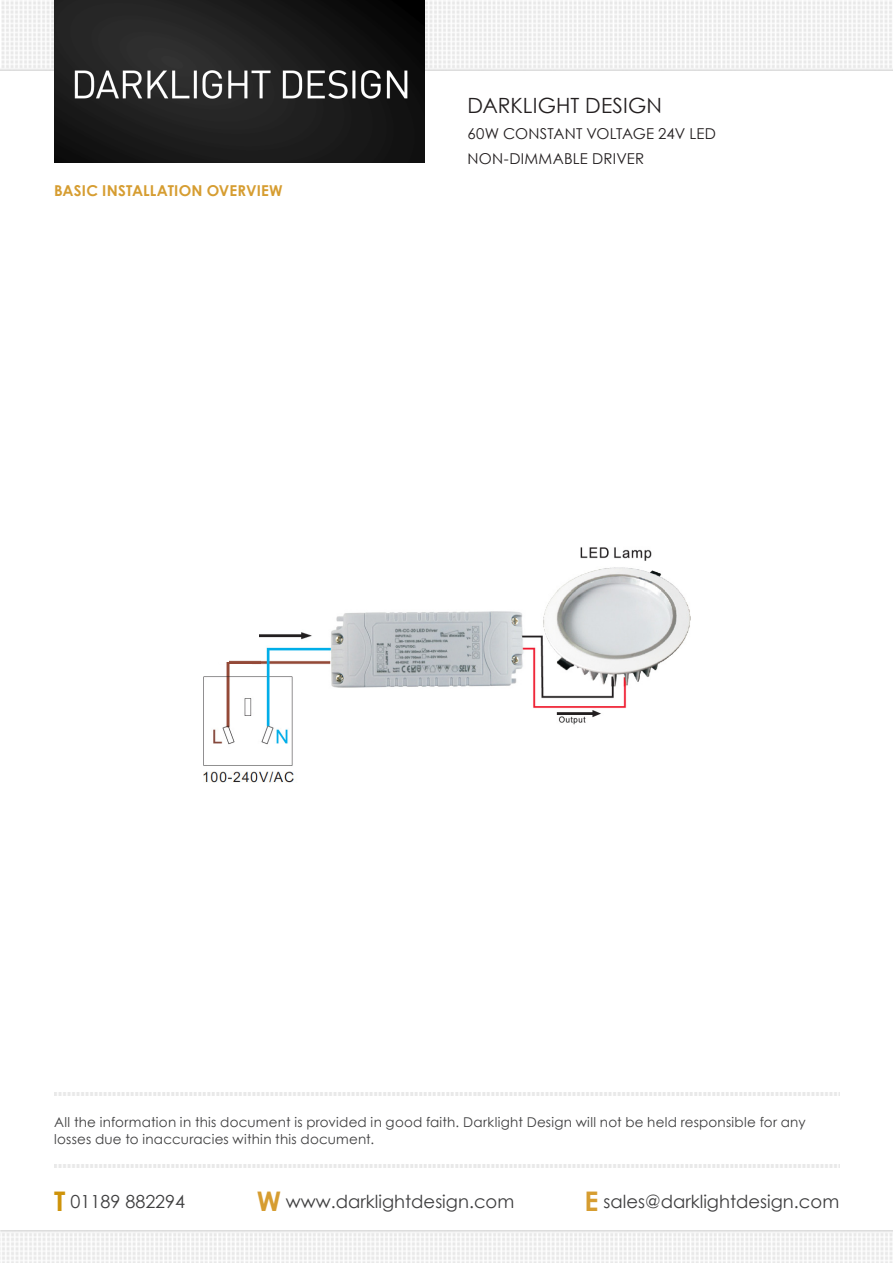
<style>
.page{position:relative;width:893px;height:1263px;background:#fff}
.page>*{position:absolute;margin:0;border:0;box-sizing:border-box;transform-origin:0 0}
.t1{font:21px "Century Gothic";letter-spacing:.005em;color:#231f20}
.t2{font:18px "Century Gothic";color:#3e3e3f}
.t3{font:15px "Century Gothic";letter-spacing:.01em;color:#231f20}
.t4{font:700 15px "Century Gothic";letter-spacing:.015em;color:#d69d31}
.t5{font:13.5px/16.2px "Century Gothic";letter-spacing:.015em;color:#3e3e3f}
.s1{font-weight:700;font-size:27px;color:#ce930a}
.s2{font-weight:700;font-size:27px;color:#d69d31}
</style>
<div class="page">
<img style="left:0;top:1231px;width:893px;height:32px">
<div style="left:0;top:1px;width:893px;height:70px;background:#f3f3f3"></div>
<img style="left:55px;top:1165px;width:784px;height:3px">
<img style="left:54px;top:0;width:371px;height:163px">
<img style="left:55px;top:1092px;width:784px;height:3px">
<img style="left:203px;top:547px;width:487px;height:235px">
<div style="left:175px;top:472px;width:130px;height:150px;background:#fff"></div>
<div style="left:210px;top:615px;width:49px;height:46px;background:#fff"></div>
<svg style="left:219px;top:661px;width:5px;height:3px"></svg>
<img style="left:229px;top:661px;width:32px;height:3px">
<p class="t4" style="left:54px;top:181px;width:230px">BASIC INSTALLATION OVERVIEW</p>
<p class="t1" style="left:468px;top:93px;width:196px">DARKLIGHT DESIGN</p>
<p class="t3" style="left:468px;top:124px;width:250px">60W CONSTANT VOLTAGE 24V LED</p>
<p class="t3" style="left:468px;top:149px;width:178px">NON-DIMMABLE DRIVER</p>
<p class="t5" style="left:54px;top:1114px;width:753px">All the information in this document is provided in good faith. Darklight Design will not be held responsible for any losses due to inaccuracies within this document.</p>
<p class="t2" style="left:54px;top:1190px;width:133px"><span class="s1">T</span> 01189 882294</p>
<p class="t2" style="left:257px;top:1190px;width:259px"><span class="s2">W</span> www.darklightdesign.com</p>
<p class="t2" style="left:584px;top:1190px;width:256px"><span class="s2">E</span> sales@darklightdesign.com</p>
</div>
